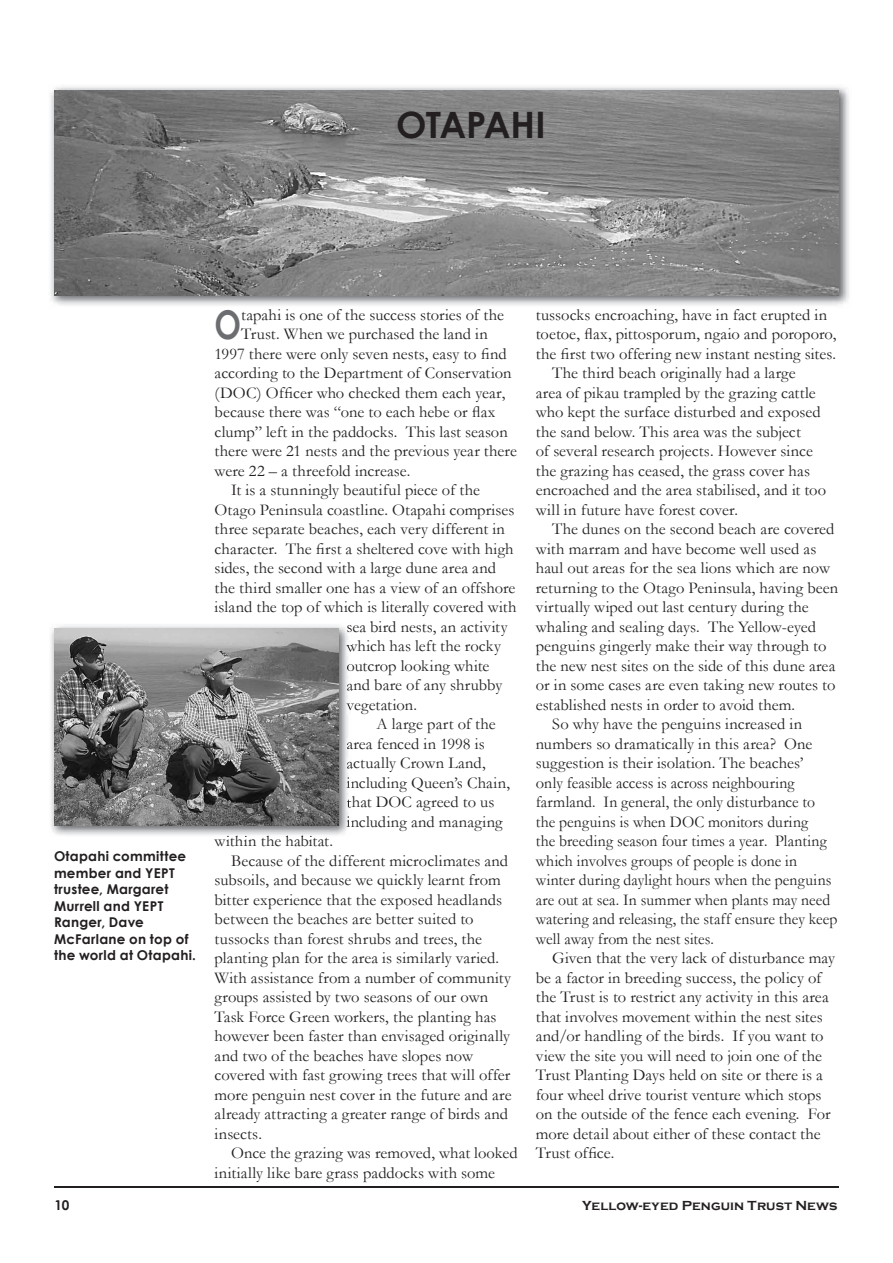
<style>
.page{position:relative;width:893px;height:1263px;background:#fff}
.page>*{position:absolute;margin:0;border:0;box-sizing:border-box;transform-origin:0 0}
.t1{font:700 39.6px "Century Gothic";color:#6c6d70;scale:.8 1}
.t2{font:700 36.3px "Century Gothic";letter-spacing:-.015em;color:#231f20}
.t3{font:16.5px "Garamond";letter-spacing:.005em;color:#231f20}
.t4{font:16.5px "Garamond";letter-spacing:.005em;color:#231f20;scale:.95 1}
.t5{font:700 13.5px/16.5px "Century Gothic";letter-spacing:.02em;color:#231f20}
.t6{font:700 13.5px "Copperplate Gothic";letter-spacing:.01em;color:#231f20}
</style>
<div class="page">
<hr style="left:54px;top:1187px;width:785px;height:1px;background:#231f20">
<img style="left:50px;top:86px;width:799px;height:220px">
<img style="left:54px;top:90px;width:785px;height:206px">
<img style="left:51px;top:625px;width:301px;height:210px">
<svg style="left:347px;top:625px;width:5px;height:11px"></svg>
<img style="left:346px;top:640px;width:6px;height:15px">
<img style="left:347px;top:660px;width:5px;height:15px">
<img style="left:347px;top:679px;width:5px;height:15px">
<img style="left:346px;top:699px;width:6px;height:15px">
<svg style="left:347px;top:738px;width:5px;height:11px"></svg>
<img style="left:347px;top:757px;width:5px;height:15px">
<img style="left:346px;top:777px;width:6px;height:15px">
<img style="left:347px;top:796px;width:5px;height:16px">
<img style="left:346px;top:816px;width:6px;height:15px">
<img style="left:227px;top:835px;width:85px;height:2px">
<img style="left:54px;top:628px;width:285px;height:197px">
<h2 class="t2" style="left:396px;top:102px;width:151px">OTAPAHI</h2>
<p class="t5" style="left:54px;top:848px;width:144px">Otapahi committee member and YEPT trustee, Margaret<br>Murrell and YEPT<br>Ranger, Dave<br>McFarlane on top of the world at Otapahi.</p>
<h1 class="t1" style="left:215px;top:300px;width:35px">O</h1>
<p class="t3" style="left:241px;top:305px;width:264px">tapahi is one of the success stories of the</p>
<p class="t3" style="left:241px;top:324px;width:248px">Trust. When we purchased the land in</p>
<p class="t3" style="left:215px;top:344px;width:294px">1997 there were only seven nests, easy to find</p>
<p class="t3" style="left:215px;top:363px;width:298px">according to the Department of Conservation</p>
<p class="t3" style="left:215px;top:383px;width:292px">(DOC) Officer who checked them each year,</p>
<p class="t3" style="left:215px;top:402px;width:282px">because there was “one to each hebe or flax</p>
<p class="t3" style="left:215px;top:422px;width:295px">clump” left in the paddocks. This last season</p>
<p class="t3" style="left:215px;top:441px;width:304px">there were 21 nests and the previous year there</p>
<p class="t3" style="left:215px;top:461px;width:197px">were 22 – a threefold increase.</p>
<p class="t3" style="left:231px;top:480px;width:250px">It is a stunningly beautiful piece of the</p>
<p class="t3" style="left:215px;top:500px;width:301px">Otago Peninsula coastline. Otapahi comprises</p>
<p class="t3" style="left:215px;top:519px;width:292px">three separate beaches, each very different in</p>
<p class="t3" style="left:215px;top:539px;width:301px">character. The first a sheltered cove with high</p>
<p class="t3" style="left:215px;top:558px;width:283px">sides, the second with a large dune area and</p>
<p class="t3" style="left:215px;top:578px;width:302px">the third smaller one has a view of an offshore</p>
<p class="t3" style="left:215px;top:597px;width:304px">island the top of which is literally covered with</p>
<p class="t3" style="left:346px;top:617px;width:163px">sea bird nests, an activity</p>
<p class="t3" style="left:346px;top:636px;width:156px">which has left the rocky</p>
<p class="t3" style="left:346px;top:656px;width:145px">outcrop looking white</p>
<p class="t3" style="left:346px;top:675px;width:157px">and bare of any shrubby</p>
<p class="t3" style="left:346px;top:695px;width:72px">vegetation.</p>
<p class="t3" style="left:377px;top:714px;width:121px">A large part of the</p>
<p class="t3" style="left:346px;top:734px;width:140px">area fenced in 1998 is</p>
<p class="t3" style="left:346px;top:753px;width:141px">actually Crown Land,</p>
<p class="t3" style="left:346px;top:773px;width:165px">including Queen’s Chain,</p>
<p class="t3" style="left:346px;top:792px;width:150px">that DOC agreed to us</p>
<p class="t3" style="left:346px;top:812px;width:158px">including and managing</p>
<p class="t3" style="left:215px;top:831px;width:120px">within the habitat.</p>
<p class="t3" style="left:231px;top:851px;width:279px">Because of the different microclimates and</p>
<p class="t3" style="left:215px;top:870px;width:288px">subsoils, and because we quickly learnt from</p>
<p class="t3" style="left:215px;top:890px;width:289px">bitter experience that the exposed headlands</p>
<p class="t3" style="left:215px;top:909px;width:260px">between the beaches are better suited to</p>
<p class="t3" style="left:215px;top:929px;width:269px">tussocks than forest shrubs and trees, the</p>
<p class="t3" style="left:215px;top:948px;width:286px">planting plan for the area is similarly varied.</p>
<p class="t3" style="left:215px;top:968px;width:298px">With assistance from a number of community</p>
<p class="t3" style="left:215px;top:987px;width:275px">groups assisted by two seasons of our own</p>
<p class="t3" style="left:215px;top:1007px;width:283px">Task Force Green workers, the planting has</p>
<p class="t3" style="left:215px;top:1026px;width:297px">however been faster than envisaged originally</p>
<p class="t3" style="left:215px;top:1046px;width:260px">and two of the beaches have slopes now</p>
<p class="t3" style="left:215px;top:1065px;width:297px">covered with fast growing trees that will offer</p>
<p class="t3" style="left:215px;top:1085px;width:299px">more penguin nest cover in the future and are</p>
<p class="t3" style="left:215px;top:1104px;width:295px">already attracting a greater range of birds and</p>
<p class="t3" style="left:215px;top:1124px;width:49px">insects.</p>
<p class="t3" style="left:231px;top:1143px;width:288px">Once the grazing was removed, what looked</p>
<p class="t3" style="left:215px;top:1163px;width:282px">initially like bare grass paddocks with some</p>
<p class="t3" style="left:536px;top:305px;width:293px">tussocks encroaching, have in fact erupted in</p>
<p class="t3" style="left:536px;top:324px;width:302px">toetoe, flax, pittosporum, ngaio and poroporo,</p>
<p class="t3" style="left:536px;top:344px;width:302px">the first two offering new instant nesting sites.</p>
<p class="t3" style="left:552px;top:363px;width:245px">The third beach originally had a large</p>
<p class="t3" style="left:536px;top:383px;width:282px">area of pikau trampled by the grazing cattle</p>
<p class="t3" style="left:536px;top:402px;width:286px">who kept the surface disturbed and exposed</p>
<p class="t3" style="left:536px;top:422px;width:267px">the sand below. This area was the subject</p>
<p class="t3" style="left:536px;top:441px;width:279px">of several research projects. However since</p>
<p class="t3" style="left:536px;top:461px;width:276px">the grazing has ceased, the grass cover has</p>
<p class="t3" style="left:536px;top:480px;width:292px">encroached and the area stabilised, and it too</p>
<p class="t3" style="left:536px;top:500px;width:204px">will in future have forest cover.</p>
<p class="t3" style="left:552px;top:519px;width:284px">The dunes on the second beach are covered</p>
<p class="t3" style="left:536px;top:539px;width:282px">with marram and have become well used as</p>
<p class="t3" style="left:536px;top:558px;width:296px">haul out areas for the sea lions which are now</p>
<p class="t3" style="left:536px;top:578px;width:304px">returning to the Otago Peninsula, having been</p>
<p class="t3" style="left:536px;top:597px;width:274px">virtually wiped out last century during the</p>
<p class="t3" style="left:536px;top:617px;width:282px">whaling and sealing days. The Yellow-eyed</p>
<p class="t3" style="left:536px;top:636px;width:292px">penguins gingerly make their way through to</p>
<p class="t3" style="left:536px;top:656px;width:301px">the new nest sites on the side of this dune area</p>
<p class="t3" style="left:536px;top:675px;width:301px">or in some cases are even taking new routes to</p>
<p class="t3" style="left:536px;top:695px;width:261px">established nests in order to avoid them.</p>
<p class="t3" style="left:552px;top:714px;width:251px">So why have the penguins increased in</p>
<p class="t3" style="left:536px;top:734px;width:278px">numbers so dramatically in this area? One</p>
<p class="t3" style="left:536px;top:753px;width:269px">suggestion is their isolation. The beaches’</p>
<p class="t3" style="left:536px;top:773px;width:260px">only feasible access is across neighbouring</p>
<p class="t4" style="left:536px;top:792px;width:296px">farmland. In general, the only disturbance to</p>
<p class="t4" style="left:536px;top:812px;width:288px">the penguins is when DOC monitors during</p>
<p class="t4" style="left:536px;top:831px;width:308px">the breeding season four times a year. Planting</p>
<p class="t4" style="left:536px;top:851px;width:277px">which involves groups of people is done in</p>
<p class="t4" style="left:536px;top:870px;width:313px">winter during daylight hours when the penguins</p>
<p class="t4" style="left:536px;top:890px;width:311px">are out at sea. In summer when plants may need</p>
<p class="t4" style="left:536px;top:909px;width:319px">watering and releasing, the staff ensure they keep</p>
<p class="t4" style="left:536px;top:929px;width:189px">well away from the nest sites.</p>
<p class="t3" style="left:552px;top:948px;width:284px">Given that the very lack of disturbance may</p>
<p class="t3" style="left:536px;top:968px;width:287px">be a factor in breeding success, the policy of</p>
<p class="t3" style="left:536px;top:987px;width:294px">the Trust is to restrict any activity in this area</p>
<p class="t3" style="left:536px;top:1007px;width:288px">that involves movement within the nest sites</p>
<p class="t3" style="left:536px;top:1026px;width:289px">and/or handling of the birds. If you want to</p>
<p class="t3" style="left:536px;top:1046px;width:288px">view the site you will need to join one of the</p>
<p class="t3" style="left:536px;top:1065px;width:289px">Trust Planting Days held on site or there is a</p>
<p class="t3" style="left:536px;top:1085px;width:287px">four wheel drive tourist venture which stops</p>
<p class="t3" style="left:536px;top:1104px;width:296px">on the outside of the fence each evening. For</p>
<p class="t3" style="left:536px;top:1124px;width:286px">more detail about either of these contact the</p>
<p class="t3" style="left:536px;top:1143px;width:80px">Trust office.</p>
<p class="t5" style="left:54px;top:1197px;width:16px">10</p>
<p class="t6" style="left:582px;top:1198px;width:257px">Yellow-eyed Penguin Trust News</p>
</div>
